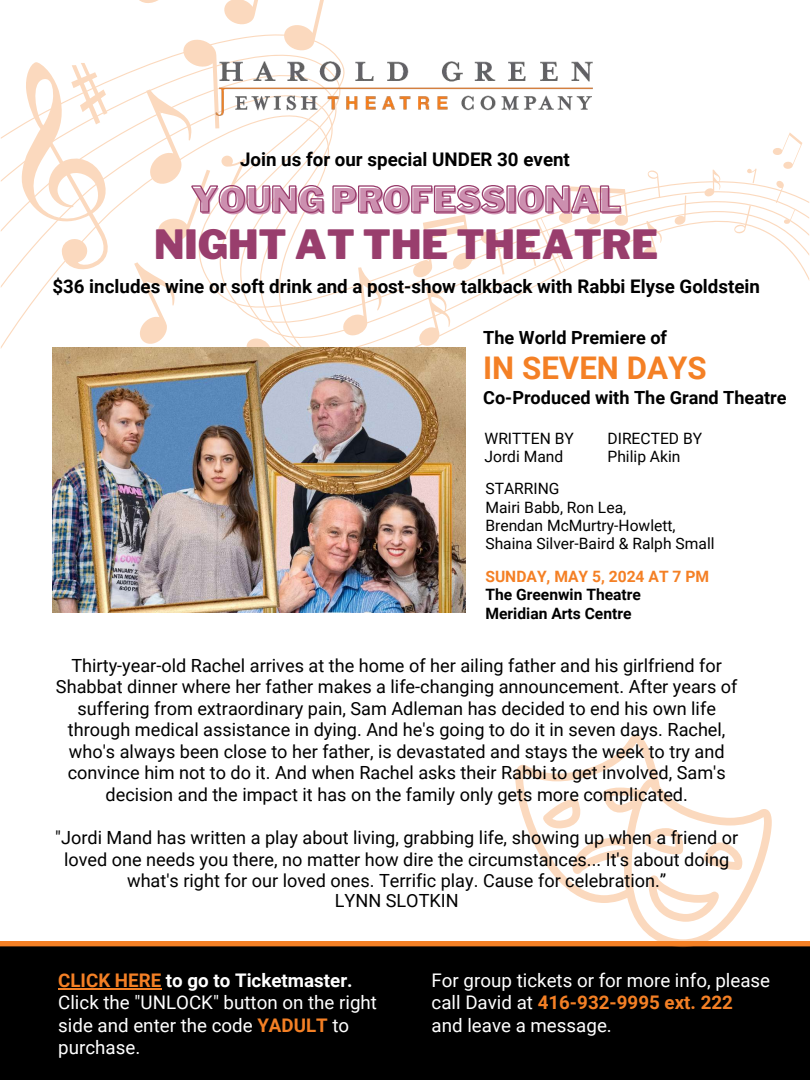
<style>
.page{position:relative;width:810px;height:1080px;background:#fff}
.page>*{position:absolute;margin:0;border:0;box-sizing:border-box;transform-origin:0 0}
.t1{font:900 40px "Libre Franklin";color:#993e6d}
.t2{font:900 35px "Libre Franklin";color:#cc8faf}
.t3{font:700 31.25px "Roboto";color:#f48025}
.t4{font:18.75px/22.5px "Roboto";color:#fff}
.t5{font:700 18.75px "Roboto";color:#000}
.t6{font:18.12px/21.6px "Roboto";color:#000;text-align:center}
.t7{font:700 18.12px "Roboto";color:#000}
.t8{font:15.62px/18.2px "Roboto";color:#000}
.t9{font:700 15.62px/18.2px "Roboto";color:#000}
.t10{font:700 15.62px "Roboto";color:#f48025}
.s1{font-weight:700;color:#f48025}
.s2{font-weight:700}
</style>
<div class="page">
<svg style="left:1px;top:126px;width:808px;height:222px"></svg>
<svg style="left:734px;top:205px;width:17px;height:29px"></svg>
<svg style="left:643px;top:221px;width:20px;height:38px"></svg>
<svg style="left:674px;top:196px;width:12px;height:29px"></svg>
<svg style="left:704px;top:170px;width:17px;height:27px"></svg>
<svg style="left:747px;top:169px;width:10px;height:14px"></svg>
<svg style="left:784px;top:210px;width:11px;height:14px"></svg>
<svg style="left:776px;top:181px;width:8px;height:22px"></svg>
<svg style="left:773px;top:132px;width:29px;height:37px"></svg>
<svg style="left:647px;top:170px;width:13px;height:28px"></svg>
<svg style="left:19px;top:62px;width:93px;height:210px"></svg>
<div style="left:0;top:941px;width:810px;height:139px;background:#000"></div>
<svg style="left:515px;top:735px;width:257px;height:212px"></svg>
<svg style="left:644px;top:828px;width:103px;height:94px"></svg>
<svg style="left:543px;top:798px;width:40px;height:30px"></svg>
<img style="left:52px;top:347px;width:414px;height:266px">
<svg style="left:132px;top:0;width:496px;height:428px"></svg>
<hr style="left:58px;top:988px;width:103px;height:2px;background:#f48025">
<p class="t5" style="left:240px;top:146px;width:331px">Join us for our special UNDER 30 event</p>
<h2 class="t2" style="left:193px;top:180px;width:432px">YOUNG PROFESSIONAL</h2>
<h1 class="t1" style="left:154px;top:220px;width:506px">NIGHT AT THE THEATRE</h1>
<p class="t5" style="left:52px;top:274px;width:709px">$36 includes wine or soft drink and a post-show talkback with Rabbi Elyse Goldstein</p>
<p class="t7" style="left:483px;top:325px;width:185px">The World Premiere of</p>
<h3 class="t3" style="left:483px;top:346px;width:225px">IN SEVEN DAYS</h3>
<p class="t7" style="left:483px;top:385px;width:305px">Co-Produced with The Grand Theatre</p>
<p class="t8" style="left:485px;top:428px;width:91px">WRITTEN BY<br>Jordi Mand</p>
<p class="t8" style="left:608px;top:428px;width:96px">DIRECTED BY<br>Philip Akin</p>
<p class="t8" style="left:485px;top:479px;width:231px">STARRING<br>Mairi Babb, Ron Lea,<br>Brendan McMurtry-Howlett,<br>Shaina Silver-Baird &amp; Ralph Small</p>
<p class="t10" style="left:485px;top:565px;width:225px">SUNDAY, MAY 5, 2024 AT 7 PM</p>
<p class="t9" style="left:485px;top:585px;width:157px">The Greenwin Theatre<br>Meridian Arts Centre</p>
<p class="t6" style="left:56px;top:654px;width:683px">Thirty-year-old Rachel arrives at the home of her ailing father and his girlfriend for Shabbat dinner where her father makes a life-changing announcement. After years of suffering from extraordinary pain, Sam Adleman has decided to end his own life through medical assistance in dying. And he's going to do it in seven days. Rachel, who's always been close to her father, is devastated and stays the week to try and convince him not to do it. And when Rachel asks their Rabbi to get involved, Sam's decision and the impact it has on the family only gets more complicated.</p>
<p class="t6" style="left:55px;top:826px;width:685px">"Jordi Mand has written a play about living, grabbing life, showing up when a friend or loved one needs you there, no matter how dire the circumstances... It's about doing what's right for our loved ones. Terrific play. Cause for celebration.”</p>
<p class="t6" style="left:335px;top:889px;width:125px">LYNN SLOTKIN</p>
<p class="t4" style="left:58px;top:968px;width:320px"><span class="s1">CLICK HERE</span> <span class="s2">to go to Ticketmaster.<br></span>Click the "UNLOCK" button on the right side and enter the code <span class="s1">YADULT</span> to purchase.</p>
<p class="t4" style="left:432px;top:968px;width:340px">For group tickets or for more info, please call David at <span class="s1">416-932-9995 ext. 222<br></span>and leave a message.</p>
</div>
